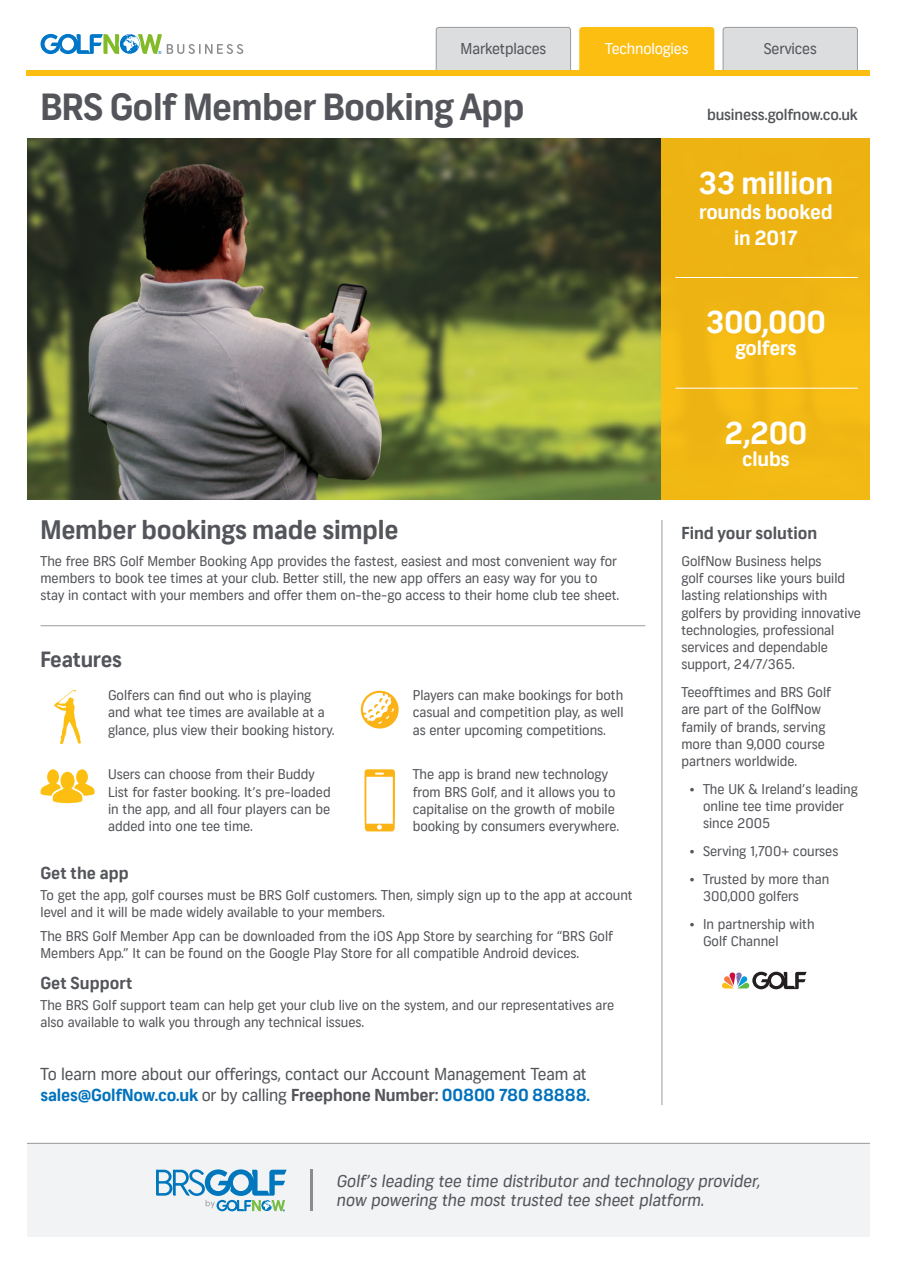
<style>
.page{position:relative;width:897px;height:1264px;background:#fff}
.page>*{position:absolute;margin:0;border:0;box-sizing:border-box;transform-origin:0 0}
.t1{font:700 36px "NBCSN Frank";letter-spacing:-.02em;color:#54555a}
.t2{font:700 30px "NBCSN Frank";letter-spacing:-.01em;color:#fff}
.t3{font:700 25.5px "NBCSN Frank";letter-spacing:-.01em;color:#54555a}
.t4{font:700 21px "NBCSN Frank";letter-spacing:-.015em;color:#54555a}
.t5{font:700 19.5px/25.5px "NBCSN Frank";letter-spacing:-.01em;color:#fff;text-align:center}
.t6{font:16.5px/19.8px "NBCSN Frank";letter-spacing:-.01em;color:#54555a}
.t7{font:700 16.5px "NBCSN Frank";color:#54555a}
.t8{font:500 15px "NBCSN Frank";letter-spacing:-.01em;color:#54555a}
.t9{font:15px "NBCSN Frank";letter-spacing:-.01em;color:#54555a}
.t10{font:15px "NBCSN Frank";letter-spacing:-.01em;color:#fff}
.t11{font:13.5px/17.2px "NBCSN Frank";color:#54555a}
.s1{font-weight:700;color:#0072bc}
.s2{font-weight:700}
</style>
<div class="page">
<svg style="left:27px;top:27px;width:842px;height:48px"></svg>
<img style="left:27px;top:138px;width:635px;height:361px">
<svg style="left:662px;top:138px;width:207px;height:361px;background:#f0b613"></svg>
<hr style="left:675px;top:277px;width:182px;height:1px;background:#fff">
<hr style="left:675px;top:388px;width:182px;height:1px;background:#fff">
<hr style="left:40px;top:625px;width:605px;height:1px;background:#9c9b9b">
<div style="left:27px;top:1143px;width:842px;height:94px;background:#f2f3f4"></div>
<hr style="left:27px;top:1143px;width:842px;height:1px;background:#9a9a9a">
<hr style="left:310px;top:1169px;width:2px;height:42px;background:#8b8c8e">
<svg style="left:54px;top:690px;width:27px;height:54px"></svg>
<svg style="left:40px;top:769px;width:54px;height:34px"></svg>
<svg style="left:360px;top:690px;width:39px;height:39px"></svg>
<svg style="left:364px;top:769px;width:31px;height:62px"></svg>
<hr style="left:661px;top:520px;width:1px;height:585px;background:#9c9b9b">
<svg style="left:722px;top:971px;width:84px;height:18px"></svg>
<svg style="left:156px;top:1169px;width:130px;height:42px"></svg>
<p class="t9" style="left:460px;top:40px;width:87px">Marketplaces</p>
<p class="t10" style="left:605px;top:40px;width:84px">Technologies</p>
<p class="t9" style="left:763px;top:40px;width:54px">Services</p>
<p class="t1" style="left:40px;top:85px;width:485px">BRS Golf Member Booking App</p>
<p class="t8" style="left:707px;top:106px;width:152px">business.golfnow.co.uk</p>
<p class="t2" style="left:698px;top:164px;width:136px">33 million</p>
<p class="t5" style="left:699px;top:200px;width:135px">rounds booked in 2017</p>
<p class="t2" style="left:705px;top:304px;width:122px">300,000</p>
<p class="t5" style="left:735px;top:336px;width:63px">golfers</p>
<p class="t3" style="left:40px;top:514px;width:359px">Member bookings made simple</p>
<p class="t11" style="left:40px;top:553px;width:580px">The free BRS Golf Member Booking App provides the fastest, easiest and most convenient way for members to book tee times at your club. Better still, the new app offers an easy way for you to stay in contact with your members and offer them on-the-go access to their home club tee sheet.</p>
<p class="t4" style="left:40px;top:646px;width:83px">Features</p>
<p class="t11" style="left:108px;top:687px;width:228px">Golfers can find out who is playing and what tee times are available at a glance, plus view their booking history.</p>
<p class="t11" style="left:412px;top:687px;width:212px;text-align:justify">Players can make bookings for both casual and competition play, as well as enter upcoming competitions.</p>
<p class="t11" style="left:108px;top:766px;width:224px">Users can choose from their Buddy List for faster booking. It’s pre-loaded in the app, and all four players can be added into one tee time.</p>
<p class="t11" style="left:412px;top:766px;width:208px">The app is brand new technology from BRS Golf, and it allows you to capitalise on the growth of mobile booking by consumers everywhere.</p>
<p class="t7" style="left:40px;top:863px;width:90px">Get the app</p>
<p class="t11" style="left:40px;top:887px;width:593px">To get the app, golf courses must be BRS Golf customers. Then, simply sign up to the app at account level and it will be made widely available to your members.</p>
<p class="t11" style="left:40px;top:928px;width:574px">The BRS Golf Member App can be downloaded from the iOS App Store by searching for “BRS Golf<br>Members App.” It can be found on the Google Play Store for all compatible Android devices.</p>
<p class="t7" style="left:40px;top:973px;width:94px">Get Support</p>
<p class="t11" style="left:40px;top:997px;width:575px">The BRS Golf support team can help get your club live on the system, and our representatives are also available to walk you through any technical issues.</p>
<p class="t6" style="left:40px;top:1064px;width:551px;line-height:21px">To learn more about our offerings, contact our Account Management Team at <span class="s1">sales@GolfNow.co.uk</span> or by calling <span class="s2">Freephone Number:</span> <span class="s1">00800 780 88888.</span></p>
<p class="t2" style="left:724px;top:414px;width:85px">2,200</p>
<p class="t5" style="left:742px;top:447px;width:49px">clubs</p>
<p class="t7" style="left:681px;top:523px;width:137px">Find your solution</p>
<p class="t11" style="left:681px;top:553px;width:181px">GolfNow Business helps<br>golf courses like yours build lasting relationships with golfers by providing innovative technologies, professional services and dependable support, 24/7/365.</p>
<p class="t11" style="left:681px;top:684px;width:151px">Teeofftimes and BRS Golf are part of the GolfNow family of brands, serving more than 9,000 course partners worldwide.</p>
<p class="t11" style="left:703px;top:781px;width:156px;text-indent:-14px">• The UK &amp; Ireland’s leading online tee time provider since 2005</p>
<p class="t11" style="left:689px;top:843px;width:150px">• Serving 1,700+ courses</p>
<p class="t11" style="left:703px;top:871px;width:128px;text-indent:-14px">• Trusted by more than<br>300,000 golfers</p>
<p class="t11" style="left:703px;top:916px;width:113px;text-indent:-14px">• In partnership with<br>Golf Channel</p>
<p class="t6" style="left:336px;top:1171px;width:428px">Golf’s leading tee time distributor and technology provider, now powering the most trusted tee sheet platform.</p>
</div>
